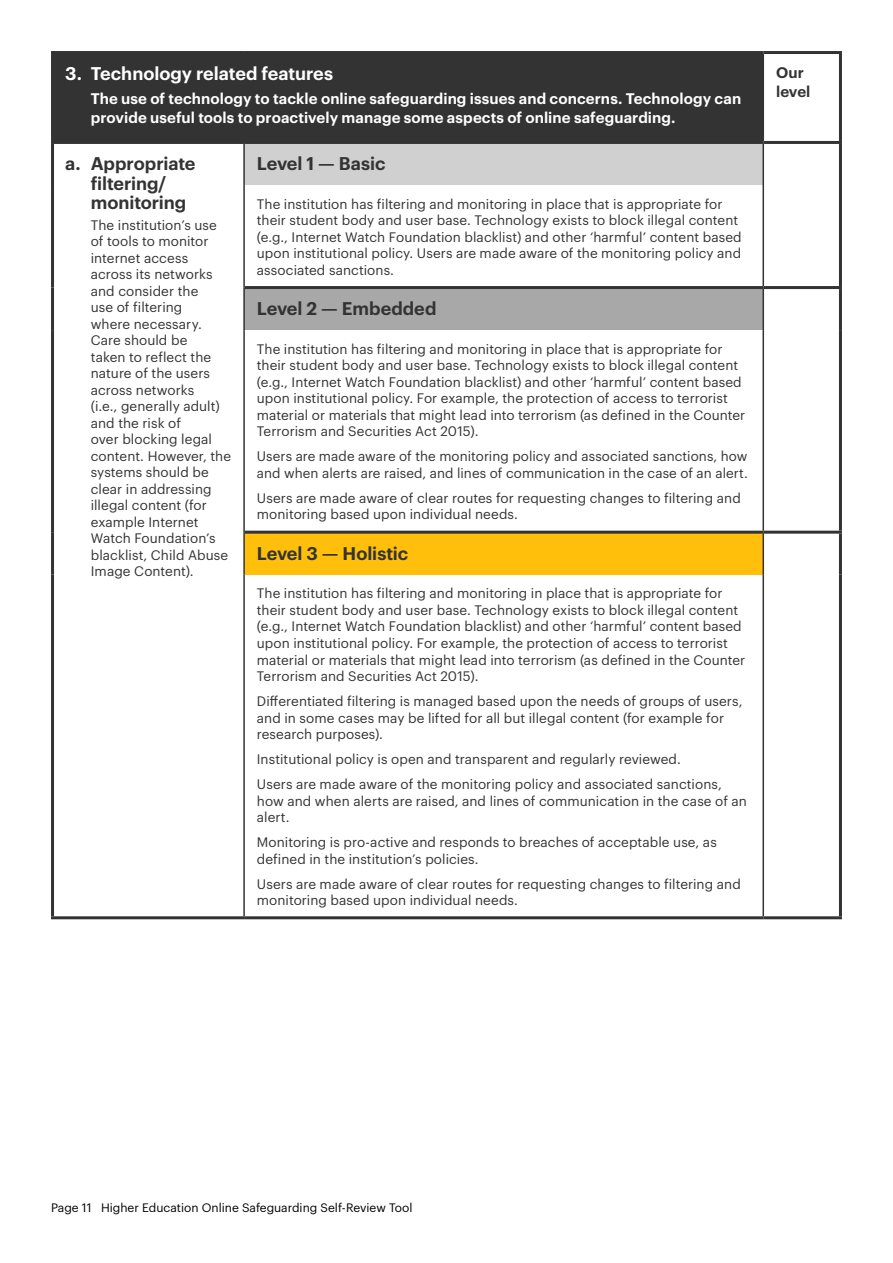
<style>
.page{position:relative;width:893px;height:1263px;background:#fff}
.page>*{position:absolute;margin:0;border:0;box-sizing:border-box;transform-origin:0 0}
.Table_Header{font:600 18px/19.5px "Graphik";letter-spacing:-.005em;color:#333}
.Table_Header-2{font:600 18px "Graphik";color:#fff}
.Table_Header-3{font:600 15px/19.5px "Graphik";letter-spacing:.005em;color:#fff}
.Table_Text{font:600 15px/19.5px "Graphik";letter-spacing:.005em;color:#333}
.Table_Text-2{font:13.5px/16.5px "Graphik";letter-spacing:.005em;color:#333}
.t1{font:12px "Graphik";color:#000}
</style>
<div class="page">
<div style="left:53px;top:53px;width:710px;height:89px;background:#333"></div>
<div style="left:244px;top:142px;width:519px;height:43px;background:#d0d0d0"></div>
<div style="left:244px;top:288px;width:519px;height:42px;background:#a8a8a8"></div>
<div style="left:244px;top:532px;width:519px;height:43px;background:#ffbf0b"></div>
<hr style="left:51px;top:51px;width:193px;height:3px;background:#333">
<hr style="left:51px;top:54px;width:3px;height:87px;background:#333">
<hr style="left:244px;top:51px;width:519px;height:3px;background:#333">
<hr style="left:763px;top:51px;width:79px;height:3px;background:#333">
<hr style="left:839px;top:54px;width:3px;height:87px;background:#333">
<hr style="left:762px;top:54px;width:2px;height:87px;background:#333">
<hr style="left:51px;top:141px;width:193px;height:3px;background:#333">
<hr style="left:51px;top:144px;width:3px;height:41px;background:#333">
<hr style="left:51px;top:185px;width:3px;height:103px;background:#333">
<hr style="left:51px;top:288px;width:3px;height:42px;background:#333">
<hr style="left:51px;top:330px;width:3px;height:202px;background:#333">
<hr style="left:51px;top:532px;width:3px;height:43px;background:#333">
<hr style="left:51px;top:575px;width:3px;height:341px;background:#333">
<hr style="left:51px;top:916px;width:193px;height:3px;background:#333">
<hr style="left:244px;top:141px;width:519px;height:3px;background:#333">
<hr style="left:243px;top:144px;width:2px;height:41px;background:#333">
<hr style="left:763px;top:141px;width:79px;height:3px;background:#333">
<hr style="left:839px;top:144px;width:3px;height:41px;background:#333">
<hr style="left:839px;top:185px;width:3px;height:101px;background:#333">
<hr style="left:762px;top:144px;width:2px;height:41px;background:#333">
<hr style="left:243px;top:185px;width:2px;height:103px;background:#333">
<hr style="left:762px;top:185px;width:2px;height:101px;background:#333">
<hr style="left:245px;top:286px;width:518px;height:3px;background:#333">
<hr style="left:243px;top:288px;width:2px;height:42px;background:#333">
<hr style="left:763px;top:286px;width:79px;height:3px;background:#333">
<hr style="left:839px;top:289px;width:3px;height:41px;background:#333">
<hr style="left:839px;top:330px;width:3px;height:201px;background:#333">
<hr style="left:762px;top:289px;width:2px;height:41px;background:#333">
<hr style="left:243px;top:330px;width:2px;height:202px;background:#333">
<hr style="left:762px;top:330px;width:2px;height:201px;background:#333">
<hr style="left:245px;top:531px;width:518px;height:3px;background:#333">
<hr style="left:243px;top:532px;width:2px;height:43px;background:#333">
<hr style="left:763px;top:531px;width:79px;height:3px;background:#333">
<hr style="left:839px;top:534px;width:3px;height:41px;background:#333">
<hr style="left:839px;top:575px;width:3px;height:341px;background:#333">
<hr style="left:763px;top:916px;width:79px;height:3px;background:#333">
<hr style="left:762px;top:534px;width:2px;height:41px;background:#333">
<hr style="left:243px;top:575px;width:2px;height:341px;background:#333">
<hr style="left:762px;top:575px;width:2px;height:341px;background:#333">
<hr style="left:244px;top:916px;width:519px;height:3px;background:#333">
<p class="Table_Header-2" style="left:65px;top:60px;width:269px">3. Technology related features</p>
<p class="Table_Header-3" style="left:91px;top:87px;width:652px">The use of technology to tackle online safeguarding issues and concerns. Technology can provide useful tools to proactively manage some aspects of online safeguarding.</p>
<p class="Table_Header" style="left:91px;top:152px;width:106px;text-indent:-26px">a. Appropriate filtering/ monitoring</p>
<p class="Table_Text-2" style="left:91px;top:215px;width:142px">The institution’s use of tools to monitor internet access across its networks and consider the<br>use of filtering<br>where necessary.<br>Care should be<br>taken to reflect the nature of the users across networks<br>(i.e., generally adult) and the risk of<br>over blocking legal content. However, the systems should be clear in addressing illegal content (for example Internet<br>Watch Foundation’s blacklist, Child Abuse<br>Image Content).</p>
<p class="Table_Header" style="left:257px;top:152px;width:130px">Level 1 — Basic</p>
<p class="Table_Text-2" style="left:257px;top:194px;width:486px">The institution has filtering and monitoring in place that is appropriate for their student body and user base. Technology exists to block illegal content (e.g., Internet Watch Foundation blacklist) and other ‘harmful’ content based upon institutional policy. Users are made aware of the monitoring policy and associated sanctions.</p>
<p class="Table_Header" style="left:257px;top:297px;width:181px">Level 2 — Embedded</p>
<p class="Table_Text-2" style="left:257px;top:340px;width:490px">The institution has filtering and monitoring in place that is appropriate for their student body and user base. Technology exists to block illegal content (e.g., Internet Watch Foundation blacklist) and other ‘harmful’ content based upon institutional policy. For example, the protection of access to terrorist material or materials that might lead into terrorism (as defined in the Counter Terrorism and Securities Act 2015).</p>
<p class="Table_Text-2" style="left:257px;top:447px;width:492px">Users are made aware of the monitoring policy and associated sanctions, how and when alerts are raised, and lines of communication in the case of an alert.</p>
<p class="Table_Text-2" style="left:257px;top:489px;width:485px">Users are made aware of clear routes for requesting changes to filtering and monitoring based upon individual needs.</p>
<p class="Table_Header" style="left:257px;top:542px;width:153px">Level 3 — Holistic</p>
<p class="Table_Text-2" style="left:257px;top:584px;width:490px">The institution has filtering and monitoring in place that is appropriate for their student body and user base. Technology exists to block illegal content (e.g., Internet Watch Foundation blacklist) and other ‘harmful’ content based upon institutional policy. For example, the protection of access to terrorist material or materials that might lead into terrorism (as defined in the Counter Terrorism and Securities Act 2015).</p>
<p class="Table_Text-2" style="left:257px;top:692px;width:487px">Differentiated filtering is managed based upon the needs of groups of users, and in some cases may be lifted for all but illegal content (for example for research purposes).</p>
<p class="Table_Text-2" style="left:257px;top:750px;width:426px">Institutional policy is open and transparent and regularly reviewed.</p>
<p class="Table_Text-2" style="left:257px;top:775px;width:492px">Users are made aware of the monitoring policy and associated sanctions, how and when alerts are raised, and lines of communication in the case of an alert.</p>
<p class="Table_Text-2" style="left:257px;top:833px;width:461px">Monitoring is pro-active and responds to breaches of acceptable use, as defined in the institution’s policies.</p>
<p class="Table_Text-2" style="left:257px;top:874px;width:485px">Users are made aware of clear routes for requesting changes to filtering and monitoring based upon individual needs.</p>
<p class="Table_Text" style="left:776px;top:61px;width:36px">Our level</p>
<p class="t1" style="left:51px;top:1198px;width:363px">Page 11 Higher Education Online Safeguarding Self-Review Tool</p>
</div>
